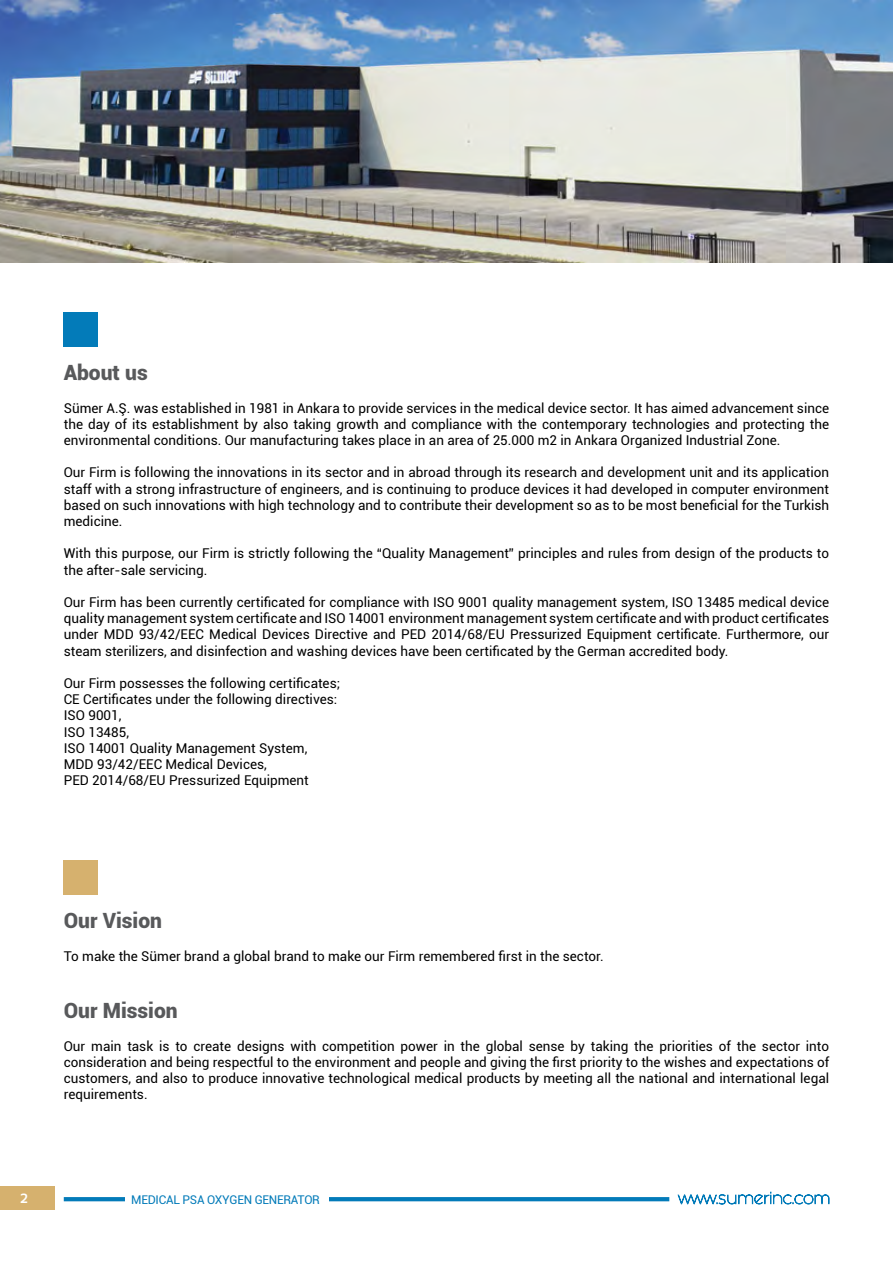
<style>
.page{position:relative;width:893px;height:1263px;background:#fff}
.page>*{position:absolute;margin:0;border:0;box-sizing:border-box;transform-origin:0 0}
.t1{font:900 21px "Roboto";color:#58595b}
.t2{font:13.5px/16.2px "Roboto";color:#000;text-align:justify}
.t3{font:700 13.5px "Sansation";color:#fff}
.t4{font:12px "Roboto";letter-spacing:-.02em;color:#037bb9}
</style>
<div class="page">
<svg style="left:64px;top:1197px;width:605px;height:4px;background:#087dba"></svg>
<svg style="left:678px;top:1192px;width:151px;height:12px"></svg>
<div style="left:0;top:1186px;width:54px;height:23px;background:#d6b16e"></div>
<div style="left:126px;top:1194px;width:203px;height:18px;background:#fff"></div>
<div style="left:64px;top:312px;width:34px;height:34px;background:#037bb9"></div>
<div style="left:64px;top:860px;width:34px;height:34px;background:#d6b16e"></div>
<img style="left:0;top:0;width:893px;height:262px">
<h1 class="t1" style="left:64px;top:358px;width:86px">About us</h1>
<p class="t2" style="left:64px;top:399px;width:767px">Sümer A.Ş. was established in 1981 in Ankara to provide services in the medical device sector. It has aimed advancement since the day of its establishment by also taking growth and compliance with the contemporary technologies and protecting the environmental conditions. Our manufacturing takes place in an area of 25.000 m2 in Ankara Organized Industrial Zone.</p>
<p class="t2" style="left:64px;top:464px;width:767px">Our Firm is following the innovations in its sector and in abroad through its research and development unit and its application staff with a strong infrastructure of engineers, and is continuing to produce devices it had developed in computer environment based on such innovations with high technology and to contribute their development so as to be most beneficial for the Turkish medicine.</p>
<p class="t2" style="left:64px;top:545px;width:767px">With this purpose, our Firm is strictly following the “Quality Management” principles and rules from design of the products to the after-sale servicing.</p>
<p class="t2" style="left:64px;top:593px;width:767px">Our Firm has been currently certificated for compliance with ISO 9001 quality management system, ISO 13485 medical device quality management system certificate and ISO 14001 environment management system certificate and with product certificates under MDD 93/42/EEC Medical Devices Directive and PED 2014/68/EU Pressurized Equipment certificate. Furthermore, our steam sterilizers, and disinfection and washing devices have been certificated by the German accredited body.</p>
<p class="t2" style="left:64px;top:674px;width:278px;text-align:left">Our Firm possesses the following certificates;<br>CE Certificates under the following directives:<br>ISO 9001,<br>ISO 13485,<br>ISO 14001 Quality Management System,<br>MDD 93/42/EEC Medical Devices,<br>PED 2014/68/EU Pressurized Equipment</p>
<h1 class="t1" style="left:64px;top:906px;width:100px">Our Vision</h1>
<p class="t2" style="left:64px;top:947px;width:541px">To make the Sümer brand a global brand to make our Firm remembered first in the sector.</p>
<h1 class="t1" style="left:64px;top:996px;width:115px">Our Mission</h1>
<p class="t2" style="left:64px;top:1037px;width:767px">Our main task is to create designs with competition power in the global sense by taking the priorities of the sector into consideration and being respectful to the environment and people and giving the first priority to the wishes and expectations of customers, and also to produce innovative technological medical products by meeting all the national and international legal requirements.</p>
<p class="t3" style="left:20px;top:1191px;width:9px">2</p>
<p class="t4" style="left:131px;top:1191px;width:190px">MEDICAL PSA OXYGEN GENERATOR</p>
</div>
